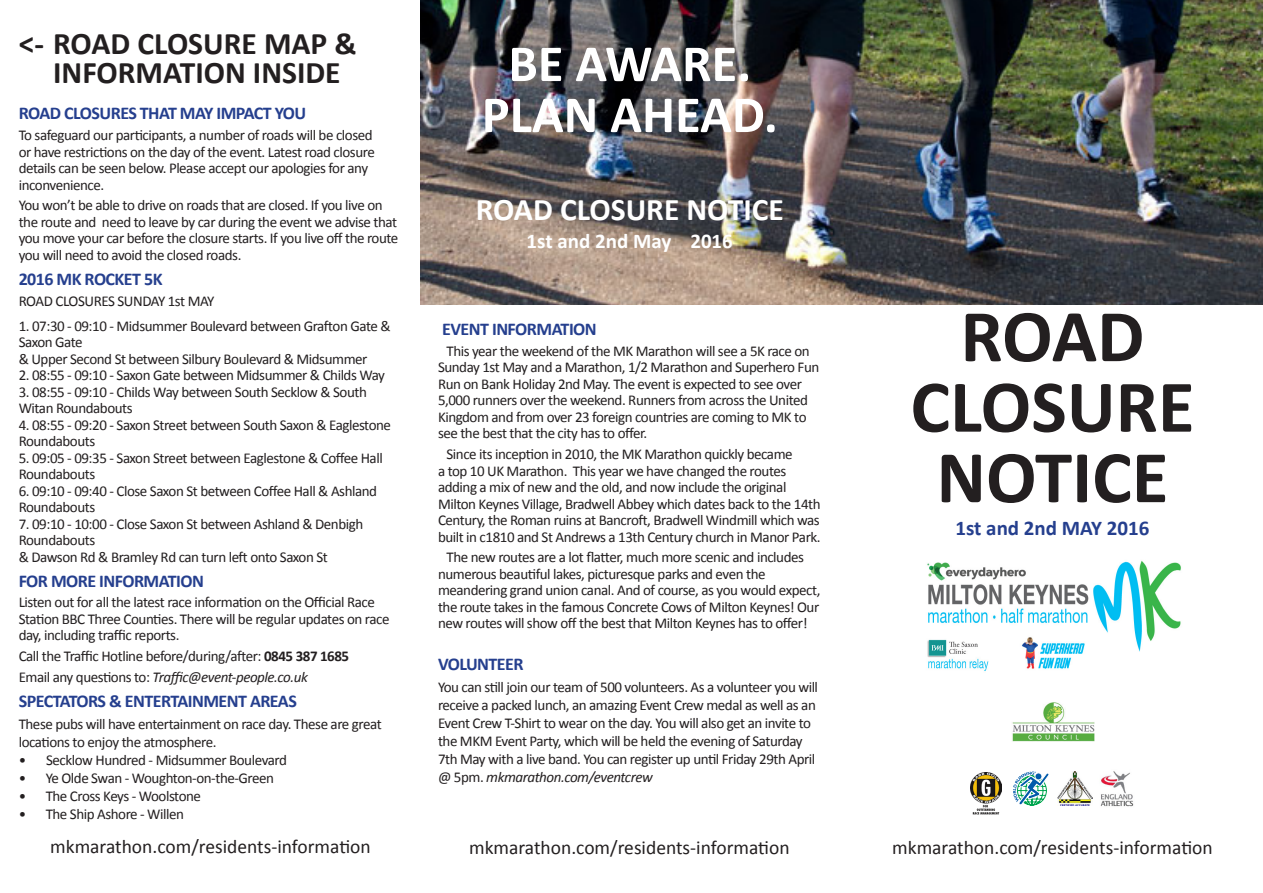
<style>
.page{position:relative;width:1263px;height:893px;background:#fff}
.page>*{position:absolute;margin:0;border:0;box-sizing:border-box;transform-origin:0 0}
.t1{font:700 75px/70.5px "Calibri";color:#231f20;text-align:center}
.t2{font:700 52.5px "Calibri";color:#fff}
.t3{font:700 31.5px/28.5px "Calibri";color:#231f20;text-align:center}
.t4{font:700 31.5px "Calibri";color:#fff}
.t5{font:700 21px "Calibri";color:#fff}
.t6{font:700 21px "Calibri";color:#253f8e}
.t7{font:19.5px "Calibri";color:#231f20}
.t8{font:700 18px "Calibri";letter-spacing:-.03em;color:#253f8e}
.t9{font:15px/16.5px "Calibri";letter-spacing:-.03em;color:#231f20}
.t10{font:italic 15px "Calibri";letter-spacing:-.03em;color:#231f20}
.s1{font-weight:700}
.s2{font-style:normal}
.s3{font-style:italic}
</style>
<div class="page">
<img style="left:420px;top:0;width:843px;height:304px">
<img style="left:927px;top:561px;width:254px;height:110px">
<img style="left:971px;top:772px;width:31px;height:43px">
<svg style="left:1013px;top:771px;width:36px;height:34px"></svg>
<img style="left:1057px;top:772px;width:35px;height:33px">
<img style="left:1100px;top:771px;width:34px;height:36px">
<img style="left:1012px;top:703px;width:83px;height:39px">
<p class="t3" style="left:19px;top:30px;width:339px">-&lt; ROAD CLOSURE MAP &amp;<br>INFORMATION INSIDE</p>
<p class="t8" style="left:19px;top:102px;width:289px">ROAD CLOSURES THAT MAY IMPACT YOU</p>
<p class="t9" style="left:19px;top:127px;width:358px">To safeguard our participants a, number of roads will be closed or have restrictions on the day of the event. Latest road closure details can be seen below. Please accept our apologies for any inconvenience.</p>
<p class="t9" style="left:19px;top:197px;width:381px">You won t’ be able to drive on roads that are closed If. you live on the route and need to leave by car during the event we advise that you move your car before the closure starts If. you live off the route you will need to avoid the closed roads.</p>
<p class="t8" style="left:19px;top:267px;width:145px">2016 MK ROCKET K5</p>
<p class="t9" style="left:19px;top:292px;width:197px">ROAD CLOSURES SUNDAY 1st MAY</p>
<p class="t9" style="left:19px;top:317px;width:373px">1. 07:30 - 09:10 - Midsummer Boulevard between Grafton Gate &amp;<br>Saxon Gate</p>
<p class="t9" style="left:19px;top:350px;width:350px">&amp; Upper Second St between Silbury Boulevard &amp; Midsummer</p>
<p class="t9" style="left:19px;top:367px;width:368px">2. 08:55 - 09:10 - Saxon Gate between Midsummer &amp; Childs Way</p>
<p class="t9" style="left:19px;top:383px;width:350px">3. 08:55 - 09:10 - Childs Way between South Secklow &amp; South<br>Witan Roundabouts</p>
<p class="t9" style="left:19px;top:416px;width:374px">4. 08:55 - 09:20 - Saxon Street between South Saxon &amp; Eaglestone<br>Roundabouts</p>
<p class="t9" style="left:19px;top:449px;width:366px">5. 09:05 - 09:35 - Saxon Street between Eaglestone &amp; Coffee Hall<br>Roundabouts</p>
<p class="t9" style="left:19px;top:482px;width:360px">6. 09:10 - 09:40 - Close Saxon St between Coffee Hall &amp; Ashland<br>Roundabouts</p>
<p class="t9" style="left:19px;top:515px;width:346px">7. 09:10 - 10:00 - Close Saxon St between Ashland &amp; Denbigh<br>Roundabouts</p>
<p class="t9" style="left:19px;top:548px;width:311px">&amp; Dawson Rd &amp; Bramley Rd can turn left onto Saxon St</p>
<p class="t8" style="left:19px;top:569px;width:187px">FOR MORE INFORMATION</p>
<p class="t9" style="left:19px;top:594px;width:372px">Listen out for all the latest race information on the Official Race<br>Station BBC Three Counties. There will be regular updates on race day, including traffic reports.</p>
<p class="t9" style="left:19px;top:648px;width:332px">Call the Traffic Hotline before/during/after: <span class="s1">0845 387 1685</span></p>
<p class="t10" style="left:19px;top:667px;width:291px"><span class="s2">Email any questions to:</span> Traffic@event-people c o. .uk</p>
<p class="t8" style="left:19px;top:689px;width:280px">SPECTATORS &amp; ENTERTAINMENT AREAS</p>
<p class="t9" style="left:19px;top:715px;width:365px;line-height:18px">These pubs will have entertainment on race day. These are great locations to enjoy the atmosphere.</p>
<p class="t9" style="left:46px;top:752px;width:242px">Secklow Hundred - Midsummer Boulevard</p>
<p class="t9" style="left:19px;top:752px;width:9px">•</p>
<p class="t9" style="left:19px;top:770px;width:9px">•</p>
<p class="t9" style="left:46px;top:770px;width:230px">Ye Olde Swan - Woughton-on-the-Green</p>
<p class="t9" style="left:19px;top:788px;width:9px">•</p>
<p class="t9" style="left:46px;top:788px;width:157px">The Cross Keys - Woolstone</p>
<p class="t9" style="left:19px;top:806px;width:9px">•</p>
<p class="t9" style="left:46px;top:806px;width:140px">The Ship Ashore - Willen</p>
<p class="t7" style="left:50px;top:834px;width:322px">mkmarathon.com/residents-information</p>
<p class="t2" style="left:508px;top:30px;width:244px">BE AWARE.</p>
<p class="t2" style="left:482px;top:81px;width:298px">PLAN AHEAD.</p>
<p class="t4" style="left:476px;top:189px;width:310px">ROAD CLOSURE NOTICE</p>
<p class="t5" style="left:690px;top:228px;width:44px">2016</p>
<p class="t5" style="left:527px;top:228px;width:146px">1st and 2nd May</p>
<p class="t8" style="left:442px;top:318px;width:156px">EVENT INFORMATION</p>
<p class="t9" style="left:438px;top:343px;width:383px;text-indent:9px">This year the weekend of the MK Marathon will see K5a race on Sunday 1st May and a Marathon, 1/2 Marathon and Superhero Fun Run on Bank Holiday 2nd May. The event is expected to see over 5,000 runners over the weekend. Runners from across the United Kingdom and from over 23 foreign countries are coming to MK to see the best that the city has to offer.</p>
<p class="t9" style="left:438px;top:446px;width:384px;text-indent:9px">Since its inception in 2010, the MK Marathon quickly became<br>a top 10 UK Marathon. This year we have changed the routes adding a mix of new and the old, and now include the original Milton Keynes Village, Bradwell Abbey which dates back to the 14th Century, the Roman ruins at Bancroft, Bradwell Windmill which was built in c1810 and St Andrews a 13th Century church in Manor Park.</p>
<p class="t9" style="left:438px;top:549px;width:384px;text-indent:9px">The new routes are a lot flatter, much more scenic and includes numerous beautiful lakes, picturesque parks and even the meandering grand union canal. And of course, as you would expect, the route takes in the famous Concrete Cows of Milton Keynes! Our new routes will show off the best that Milton Keynes has to offer!</p>
<p class="t8" style="left:438px;top:652px;width:87px">VOLUNTEER</p>
<p class="t9" style="left:438px;top:678px;width:382px;line-height:18px">You can still join our team of 500 volunteers. As a volunteer you will receive a packed lunch, an amazing Event Crew medal as well as an Event Crew -T Shirt to wear on the day. You will also get an invite to the MKM Event Party, which will be held the evening of Saturday 7th May with a live band. You can register up until Friday 29th April @ 5pm. <span class="s3">mkmarathon.com/eventcrew</span></p>
<p class="t7" style="left:469px;top:835px;width:322px">mkmarathon.com/residents-information</p>
<p class="t1" style="left:910px;top:301px;width:286px">ROAD<br>CLOSURE<br>NOTICE</p>
<p class="t6" style="left:955px;top:515px;width:196px">1st and 2nd MAY 2016</p>
<p class="t7" style="left:892px;top:835px;width:322px">mkmarathon.com/residents-information</p>
</div>
